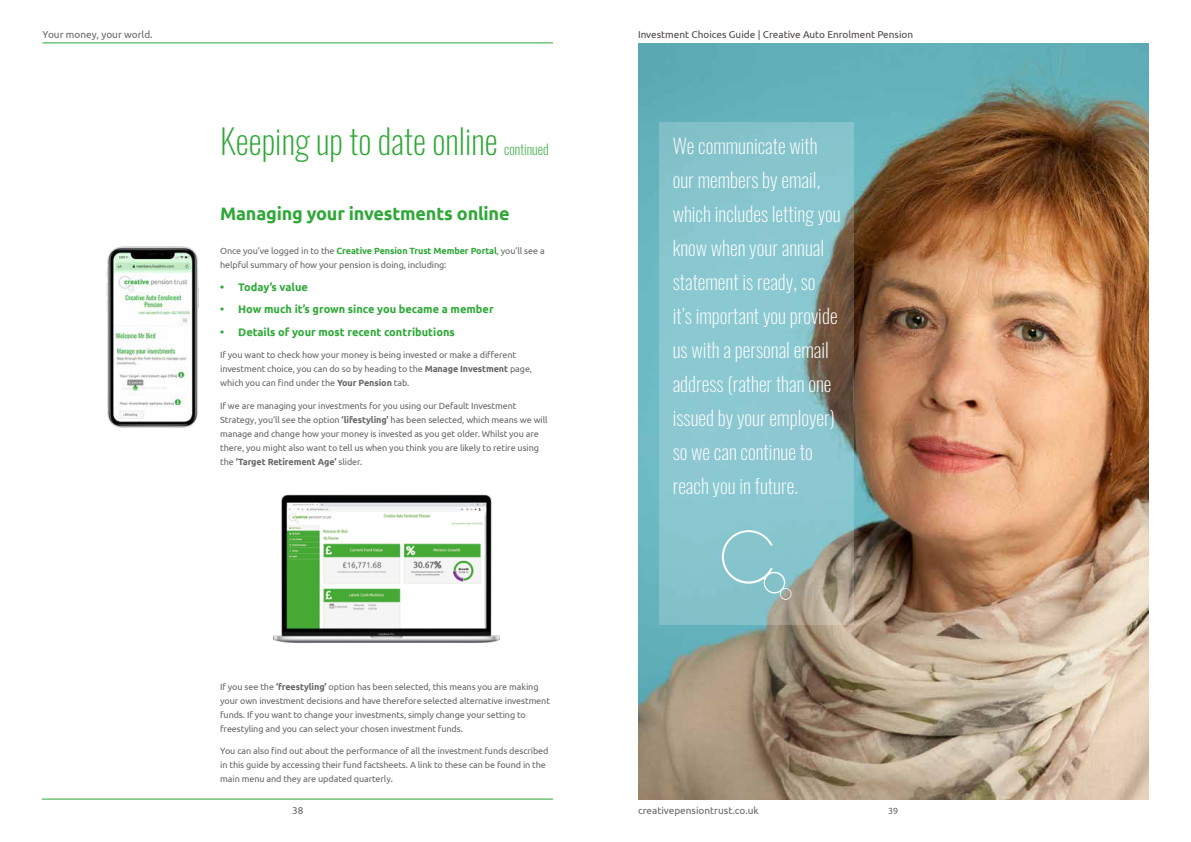
<style>
.page{position:relative;width:1191px;height:842px;background:#fff}
.page>*{position:absolute;margin:0;border:0;box-sizing:border-box;transform-origin:0 0}
.t1{font:200 34px "Oswald";color:#2ea836}
.t2{font:200 20px/34px "Oswald";color:#fff}
.t3{font:700 18px "Ubuntu";letter-spacing:-.01em;color:#2ea836}
.t4{font:200 14px "Oswald";color:#2ea836}
.t5{font:700 11px "Ubuntu";color:#2ea836}
.t6{font:10px "Ubuntu";color:#4b4745}
.t7{font:10px "Ubuntu";color:#666665}
.t8{font:9px/14px "Ubuntu";letter-spacing:-.01em;color:#666665}
.s1{font-weight:700;color:#2ea836}
.s2{font-weight:700}
</style>
<div class="page">
<hr style="left:638px;top:799px;width:510px;height:1px;background:#2ea836">
<hr style="left:43px;top:43px;width:510px;height:1px;background:#2ea836">
<hr style="left:42px;top:799px;width:511px;height:1px;background:#2ea836">
<img style="left:273px;top:494px;width:226px;height:149px">
<img style="left:107px;top:246px;width:92px;height:182px">
<img style="left:638px;top:44px;width:510px;height:755px">
<svg style="left:659px;top:122px;width:194px;height:502px;background:#88bbc0"></svg>
<svg style="left:722px;top:530px;width:69px;height:70px;background:#8fc7ce"></svg>
<p class="t7" style="left:43px;top:28px;width:112px">Your money, your world.</p>
<p class="t6" style="left:638px;top:29px;width:277px">Investment Choices Guide | Creative Auto Enrolment Pension</p>
<h1 class="t1" style="left:220px;top:118px;width:279px">Keeping up to date online</h1>
<h3 class="t4" style="left:504px;top:140px;width:46px">continued</h3>
<h3 class="t3" style="left:220px;top:203px;width:291px">Managing your investments online</h3>
<p class="t8" style="left:220px;top:244px;width:326px">Once you’ve logged in to the <span class="s1">Creative Pension Trust Member Portal</span>, you’ll see a helpful summary of how your pension is doing, including:</p>
<p class="t5" style="left:220px;top:280px;width:89px">• Today’s value</p>
<p class="t5" style="left:220px;top:303px;width:275px">• How much it’s grown since you became a member</p>
<p class="t5" style="left:220px;top:325px;width:236px">• Details of your most recent contributions</p>
<p class="t8" style="left:220px;top:348px;width:313px">If you want to check how your money is being invested or make a different investment choice, you can do so by heading to the <span class="s2">Manage Investment</span> page, which you can find under the <span class="s2">Your Pension</span> tab.</p>
<p class="t8" style="left:220px;top:398px;width:329px">If we are managing your investments for you using our Default Investment Strategy, you’ll see the option <span class="s2">‘lifestyling’</span> has been selected, which means we will manage and change how your money is invested as you get older. Whilst you are there, you might also want to tell us when you think you are likely to retire using the <span class="s2">‘Target Retirement Age’</span> slider.</p>
<p class="t8" style="left:220px;top:679px;width:331px">If you see the <span class="s2">‘freestyling’</span> option has been selected, this means you are making your own investment decisions and have therefore selected alternative investment funds. If you want to change your investments, simply change your setting to freestyling and you can select your chosen investment funds.</p>
<p class="t8" style="left:220px;top:744px;width:330px">You can also find out about the performance of all the investment funds described in this guide by accessing their fund factsheets. A link to these can be found in the main menu and they are updated quarterly.</p>
<p class="t2" style="left:672px;top:129px;width:169px">We communicate with our members by email, which includes letting you know when your annual statement is ready, so<br>it’s important you provide us with a personal email address (rather than one issued by your employer) so we can continue to reach you in future.</p>
<p class="t7" style="left:292px;top:805px;width:13px">38</p>
<p class="t7" style="left:638px;top:805px;width:122px">creativepensiontrust.co.uk</p>
<p class="t8" style="left:888px;top:804px;width:12px">39</p>
</div>
